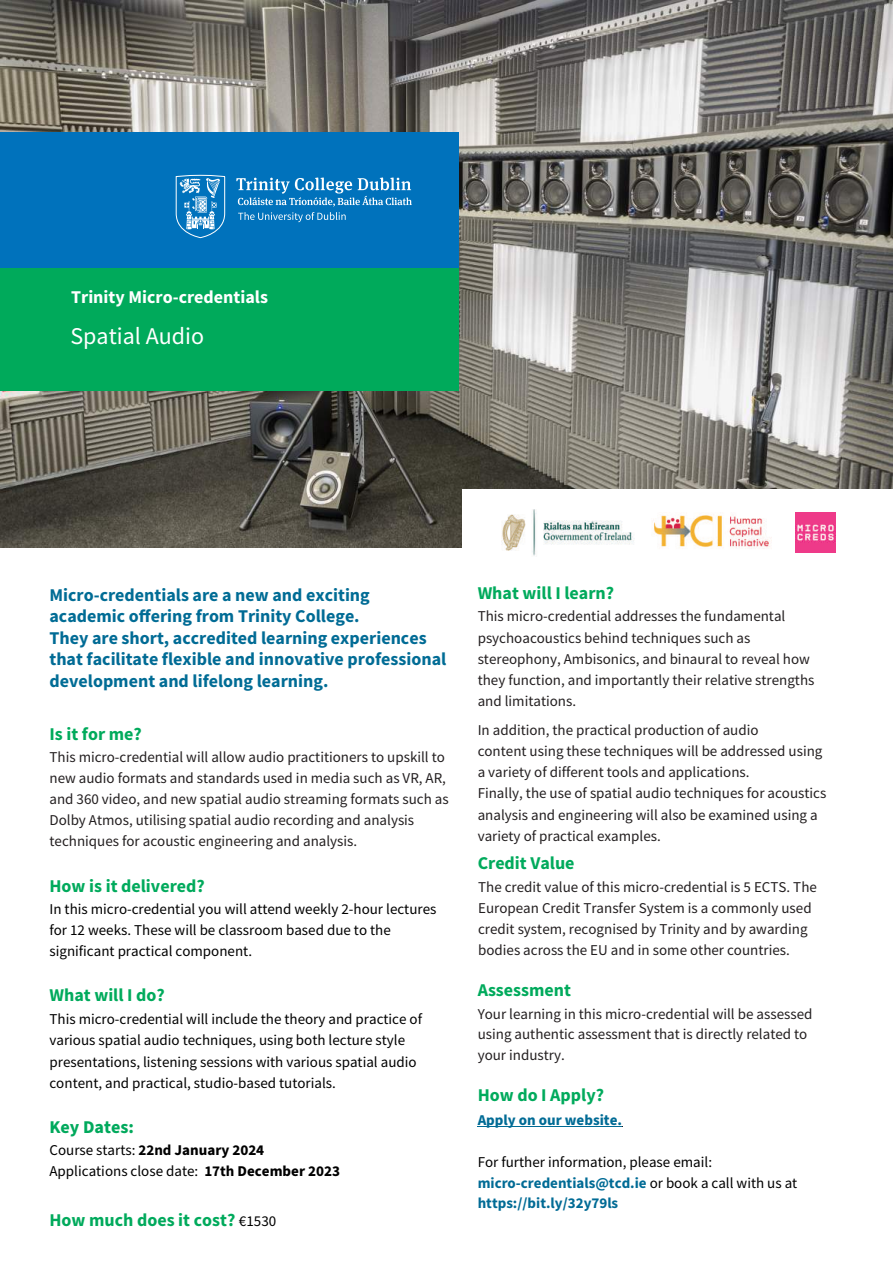
<style>
.page{position:relative;width:893px;height:1263px;background:#fff}
.page>*{position:absolute;margin:0;border:0;box-sizing:border-box;transform-origin:0 0}
.t1{font:24px "Source Sans Pro";color:#fff}
.t2{font:700 18px/21.3px "Source Sans Pro";color:#006c95}
.t3{font:700 18px "Source Sans Pro";color:#00aa5c}
.t4{font:700 18px "Source Sans Pro";color:#fff}
.t5{font:700 18px "Source Sans Pro";color:#00aa5b}
.t6{font:700 18px "Source Sans Pro";color:#00a95c}
.t7{font:15px/21.1px "Source Sans Pro";color:#231f20}
.t8{font:15px/21px "Source Sans Pro";color:#000}
.t9{font:700 15px "Source Sans Pro";color:#006b95}
.s1{color:#006b95}
.s2{font-weight:700}
.s3{color:#00a95c}
.s4{font-weight:400;font-size:15px;color:#000}
.s5{font-weight:700;color:#006b95}
</style>
<div class="page">
<img style="left:0;top:1px;width:893px;height:547px">
<div style="left:0;top:132px;width:458px;height:259px;background:#00aa5b"></div>
<div style="left:463px;top:489px;width:430px;height:251px;background:#fff"></div>
<div style="left:0;top:132px;width:458px;height:136px;background:#0072bc"></div>
<img style="left:501px;top:509px;width:134px;height:47px">
<img style="left:652px;top:513px;width:119px;height:36px">
<img style="left:795px;top:513px;width:40px;height:39px">
<svg style="left:236px;top:177px;width:176px;height:45px"></svg>
<svg style="left:175px;top:175px;width:50px;height:63px"></svg>
<hr style="left:478px;top:1126px;width:144px;height:1px;background:#006b95">
<p class="t4" style="left:71px;top:285px;width:198px">Trinity Micro-credentials</p>
<h1 class="t1" style="left:71px;top:321px;width:135px">Spatial Audio</h1>
<p class="t2" style="left:49px;top:584px;width:398px">Micro-credentials are a new and exciting academic offeri<span class="s1">ng from Trinity College.<br>They are short, accredited learning experiences that facilitate flexible a</span>nd innovative professional development and lifelong learning.</p>
<p class="t5" style="left:49px;top:722px;width:94px">Is it for me?</p>
<p class="t7" style="left:49px;top:747px;width:401px">This micro-credential will allow audio practitioners to upskill to new audio formats and standards used in media such as VR, AR, and 360 video, and new spatial audio streaming formats such as Dolby Atmos, utilising spatial audio recording and analysis techniques for acoustic engineering and analysis.</p>
<p class="t3" style="left:49px;top:874px;width:157px">How is it delivered?</p>
<p class="t8" style="left:49px;top:899px;width:388px">In this micro-credential you will attend weekly 2-hour lectures for 12 weeks. These will be classroom based due to the significant practical component.</p>
<p class="t3" style="left:49px;top:983px;width:117px">What will I do?</p>
<p class="t8" style="left:49px;top:1008px;width:374px">This micro-credential will include the theory and practice of various spatial audio techniques, using both lecture style presentations, listening sessions with various spatial audio content, and practical, studio-based tutorials.</p>
<p class="t6" style="left:49px;top:1115px;width:86px">Key Dates:</p>
<p class="t8" style="left:49px;top:1140px;width:292px">Course starts: <span class="s2">22nd January 2024<br></span>Applications close date: <span class="s2">17th December 2023</span></p>
<p class="t3" style="left:49px;top:1207px;width:228px">How much <span class="s3">does</span> it cost? <span class="s4">€1530</span></p>
<p class="t3" style="left:478px;top:580px;width:138px">What will I learn?</p>
<p class="t7" style="left:478px;top:606px;width:338px">This micro-credential addresses the fundamental psychoacoustics behind techniques such as stereophony, Ambisonics, and binaural to reveal how they function, and importantly their relative strengths and limitations.</p>
<p class="t7" style="left:478px;top:719px;width:350px">In addition, the practical production of audio<br>content using these techniques will be addressed using a variety of different tools and applications.<br>Finally, the use of spatial audio techniques for acoustics analysis and engineering will also be examined using a variety of practical examples.</p>
<p class="t3" style="left:478px;top:851px;width:98px">Credit Value</p>
<p class="t7" style="left:478px;top:876px;width:340px">The credit value of this micro-credential is 5 ECTS. The European Credit Transfer System is a commonly used credit system, recognised by Trinity and by awarding bodies across the EU and in some other countries.</p>
<p class="t3" style="left:478px;top:978px;width:95px">Assessment</p>
<p class="t7" style="left:478px;top:1003px;width:336px;line-height:20.7px">Your learning in this micro-credential will be assessed using authentic assessment that is directly related to your industry.</p>
<p class="t3" style="left:478px;top:1083px;width:128px">How do I Apply?</p>
<p class="t9" style="left:478px;top:1109px;width:146px">Apply on our website.</p>
<p class="t8" style="left:478px;top:1152px;width:321px;line-height:20.4px">For further information, please email: <span class="s5">micro-credentials@tcd.ie</span> or book a call with us at <span class="s5">https://bit.ly/32y79ls</span></p>
</div>
